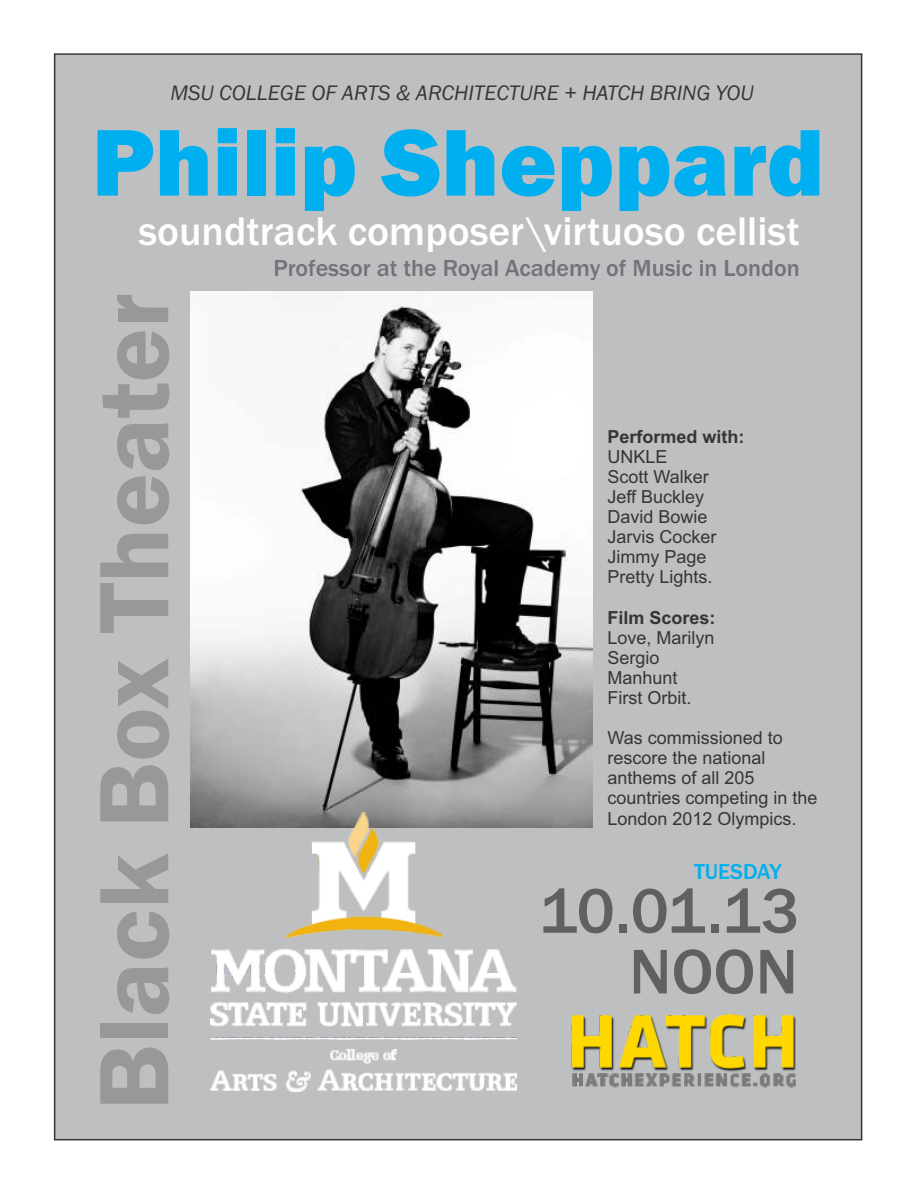
<style>
.page{position:relative;width:918px;height:1188px;background:#fff}
.page>*{position:absolute;margin:0;border:0;box-sizing:border-box;transform-origin:0 0}
.t1{font:600 102px "Franklin Gothic";color:#96989a}
.t2{font:800 97.95px "Franklin Gothic";color:#00afef}
.t3{font:500 65.25px/60.8px "Franklin Gothic";color:#606062;text-align:right}
.t4{font:500 41.55px "Franklin Gothic";color:#fefefe}
.t5{font:500 24px "Franklin Gothic";color:#727376}
.t6{font:500 22.5px "Franklin Gothic";color:#00afef}
.t7{font:italic 21.75px "Franklin Gothic";color:#373435}
.t8{font:18px/20.1px "Arial";color:#373435}
.t9{font:700 18px "Arial";color:#373435}
</style>
<div class="page">
<div style="left:53px;top:53px;width:810px;height:1088px;background:#bdbfc1"></div>
<img style="left:551px;top:1005px;width:272px;height:95px">
<img style="left:190px;top:291px;width:402px;height:537px">
<img style="left:211px;top:812px;width:305px;height:279px">
<p class="t7" style="left:170px;top:85px;width:585px">MSU COLLEGE OF ARTS &amp; ARCHITECTURE + HATCH BRING YOU</p>
<h2 class="t2" style="left:92px;top:127px;width:734px">Philip Sheppard</h2>
<h3 class="t4" style="left:138px;top:216px;width:663px">soundtrack composer\virtuoso cellist</h3>
<h3 class="t5" style="left:273px;top:259px;width:528px">Professor at the Royal Academy of Music in London</h3>
<h1 class="t1" style="left:97px;top:1111px;width:819px;rotate:-90deg">Black Box Theater</h1>
<p class="t9" style="left:608px;top:429px;width:139px">Performed with:</p>
<p class="t8" style="left:608px;top:448px;width:111px">UNKLE<br>Scott Walker<br>Jeff Buckley<br>David Bowie<br>Jarvis Cocker<br>Jimmy Page<br>Pretty Lights.</p>
<p class="t9" style="left:608px;top:610px;width:110px">Film Scores:</p>
<p class="t8" style="left:608px;top:629px;width:109px">Love, Marilyn<br>Sergio<br>Manhunt<br>First Orbit.</p>
<p class="t8" style="left:608px;top:729px;width:212px">Was commissioned to rescore the national anthems of all 205 countries competing in the<br>London 2012 Olympics.</p>
<p class="t6" style="left:694px;top:863px;width:89px">TUESDAY</p>
<h3 class="t3" style="left:539px;top:886px;width:262px">10.01.13<br>NOON</h3>
</div>
